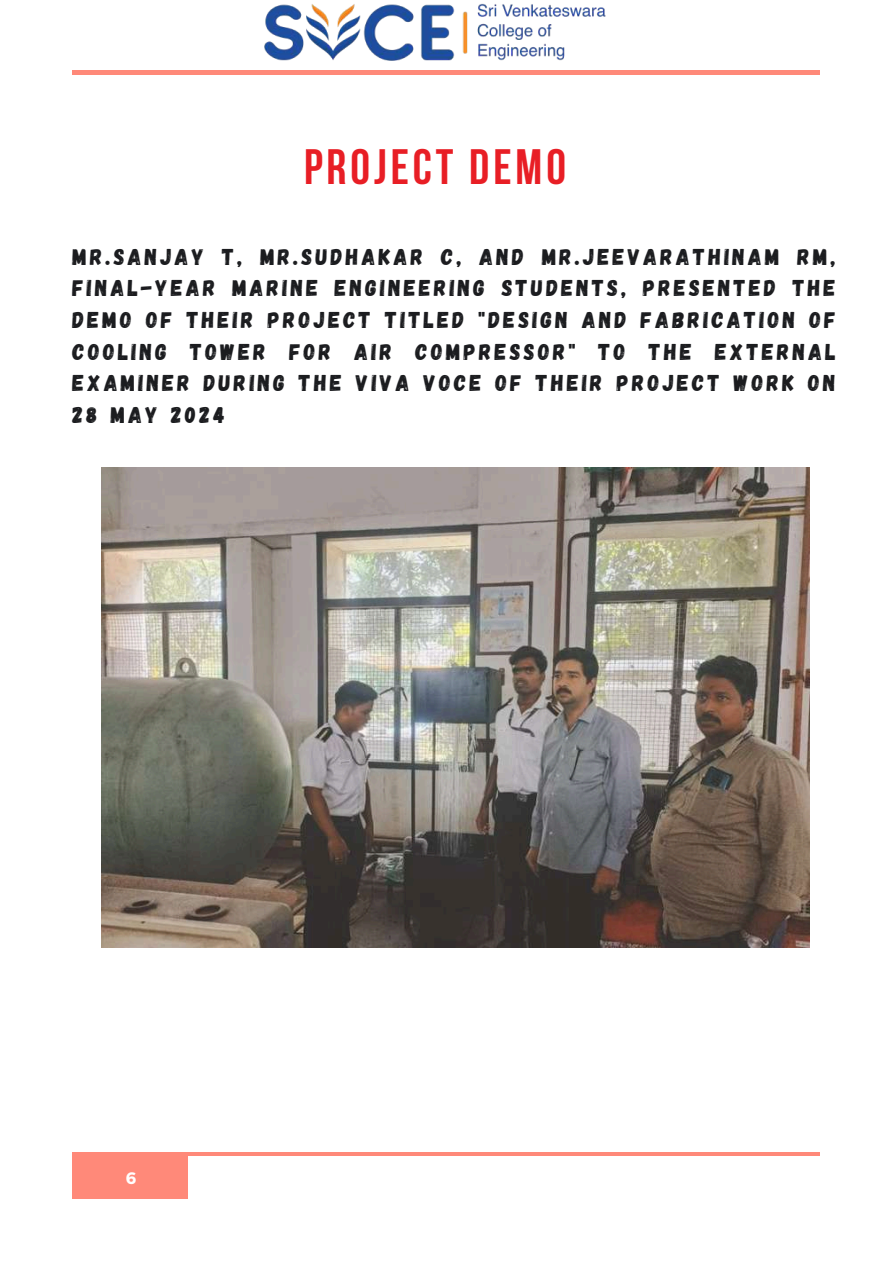
<style>
.page{position:relative;width:894px;height:1264px;background:#fff}
.page>*{position:absolute;margin:0;border:0;box-sizing:border-box;transform-origin:0 0}
.t1{font:700 49.5px "Bebas Neue";letter-spacing:.08em;color:#e81e25}
.t2{font:22.8px/31.5px "Gagalin";letter-spacing:.14em;color:#1b1c1f;text-align:justify}
.t3{font:700 16.5px "Montserrat";color:#fff}
</style>
<div class="page">
<hr style="left:72px;top:71px;width:747px;height:3px;background:#ff8979">
<div style="left:72px;top:1152px;width:115px;height:46px;background:#ff8979"></div>
<hr style="left:72px;top:1152px;width:747px;height:3px;background:#ff8979">
<img style="left:233px;top:3px;width:403px;height:68px">
<img style="left:101px;top:467px;width:708px;height:480px">
<h1 class="t1" style="left:304px;top:147px;width:263px">PROJECT DEMO</h1>
<p class="t2" style="left:72px;top:240px;width:764px">MR.SANJAY T, MR.SUDHAKAR C, AND MR.JEEVARATHINAM RM, FINAL-YEAR MARINE ENGINEERING STUDENTS, PRESENTED THE DEMO OF THEIR PROJECT TITLED "DESIGN AND FABRICATION OF COOLING TOWER FOR AIR COMPRESSOR" TO THE EXTERNAL EXAMINER DURING THE VIVA VOCE OF THEIR PROJECT WORK ON 28 MAY 2024</p>
<p class="t3" style="left:126px;top:1166px;width:12px">6</p>
</div>
